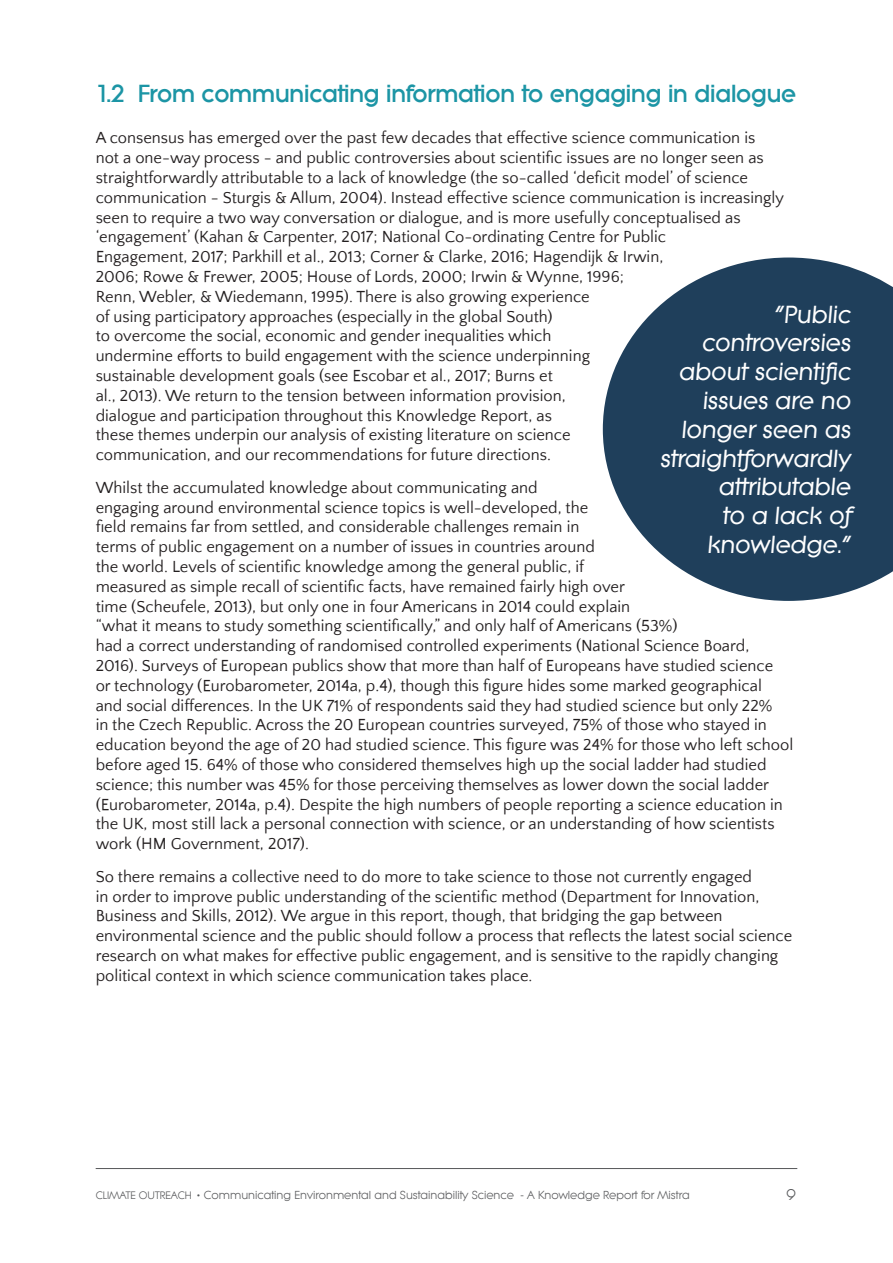
<style>
.page{position:relative;width:893px;height:1263px;background:#fff}
.page>*{position:absolute;margin:0;border:0;box-sizing:border-box;transform-origin:0 0}
.TOC_Body{font:italic 700 24px/28.8px "Litera Serial";color:#fff;text-align:right}
.Blue_title{font:800 24px "Litera Serial";letter-spacing:-.005em;color:#1c95a5}
.t1{font:16.5px/19.8px "Quattrocento Sans";color:#231f20}
.t2{font:15px "Litera Serial";color:#57585a}
.t3{font:11.25px "Litera Serial";color:#57585a}
.s1{font-size:10.5px}
.s2{font-family:"Quattrocento Sans";font-weight:700;font-size:15px}
</style>
<div class="page">
<hr style="left:96px;top:1168px;width:701px;height:1px;background:#57585a">
<svg style="left:603px;top:257px;width:290px;height:344px;fill:#1f3f5b"></svg>
<p class="Blue_title" style="left:96px;top:80px;width:702px">1.2 From communicating information to engaging in dialogue</p>
<p class="t1" style="left:96px;top:129px;width:690px">A consensus has emerged over the past few decades that effective science communication is<br>not a one-way process - and public controversies about scientific issues are no longer seen as straightforwardly attributable to a lack of knowledge (the so-called ‘deficit model’ of science communication - Sturgis &amp; Allum, 2004). Instead effective science communication is increasingly seen to require a two way conversation or dialogue, and is more usefully conceptualised as ‘engagement’ (Kahan &amp; Carpenter, 2017; National Co-ordinating Centre for Public<br>Engagement, 2017; Parkhill et al., 2013; Corner &amp; Clarke, 2016; Hagendijk &amp; Irwin,<br>2006; Rowe &amp; Frewer, 2005; House of Lords, 2000; Irwin &amp; Wynne, 1996;<br>Renn, Webler, &amp; Wiedemann, 1995). There is also growing experience<br>of using participatory approaches (especially in the global South)<br>to overcome the social, economic and gender inequalities which<br>undermine efforts to build engagement with the science underpinning<br>sustainable development goals (see Escobar et al., 2017; Burns et<br>al., 2013). We return to the tension between information provision,<br>dialogue and participation throughout this Knowledge Report, as<br>these themes underpin our analysis of existing literature on science<br>communication, and our recommendations for future directions.</p>
<p class="t1" style="left:96px;top:478px;width:699px">Whilst the accumulated knowledge about communicating and<br>engaging around environmental science topics is well-developed, the<br>field remains far from settled, and considerable challenges remain in<br>terms of public engagement on a number of issues in countries around<br>the world. Levels of scientific knowledge among the general public, if<br>measured as simple recall of scientific facts, have remained fairly high over<br>time (Scheufele, 2013), but only one in four Americans in 2014 could explain<br>“what it means to study something scientifically,” and only half of Americans (53%)<br>had a correct understanding of randomised controlled experiments (National Science Board, 2016). Surveys of European publics show that more than half of Europeans have studied science<br>or technology (Eurobarometer, 2014a, p.4), though this figure hides some marked geographical<br>and social differences. In the UK 71% of respondents said they had studied science but only 22%<br>in the Czech Republic. Across the 20 European countries surveyed, 75% of those who stayed in education beyond the age of 20 had studied science. This figure was 24% for those who left school before aged 15. 64% of those who considered themselves high up the social ladder had studied science; this number was 45% for those perceiving themselves as lower down the social ladder (Eurobarometer, 2014a, p.4). Despite the high numbers of people reporting a science education in the UK, most still lack a personal connection with science, or an understanding of how scientists work (HM Government, 2017).</p>
<p class="t1" style="left:96px;top:867px;width:698px">So there remains a collective need to do more to take science to those not currently engaged<br>in order to improve public understanding of the scientific method (Department for Innovation, Business and Skills, 2012). We argue in this report, though, that bridging the gap between environmental science and the public should follow a process that reflects the latest social science research on what makes for effective public engagement, and is sensitive to the rapidly changing political context in which science communication takes place.</p>
<p class="TOC_Body" style="left:660px;top:300px;width:192px">"Public controversies about scientific issues are no longer seen as straightforwardly attributable<br>to a lack of knowledge."</p>
<p class="t3" style="left:96px;top:1188px;width:596px"><span class="s1">CLIMATE OUTREACH</span> <span class="s2">•</span> Communicating Environmental and Sustainability Science - A Knowledge Report for Mistra</p>
<p class="t2" style="left:787px;top:1185px;width:10px">9</p>
</div>
